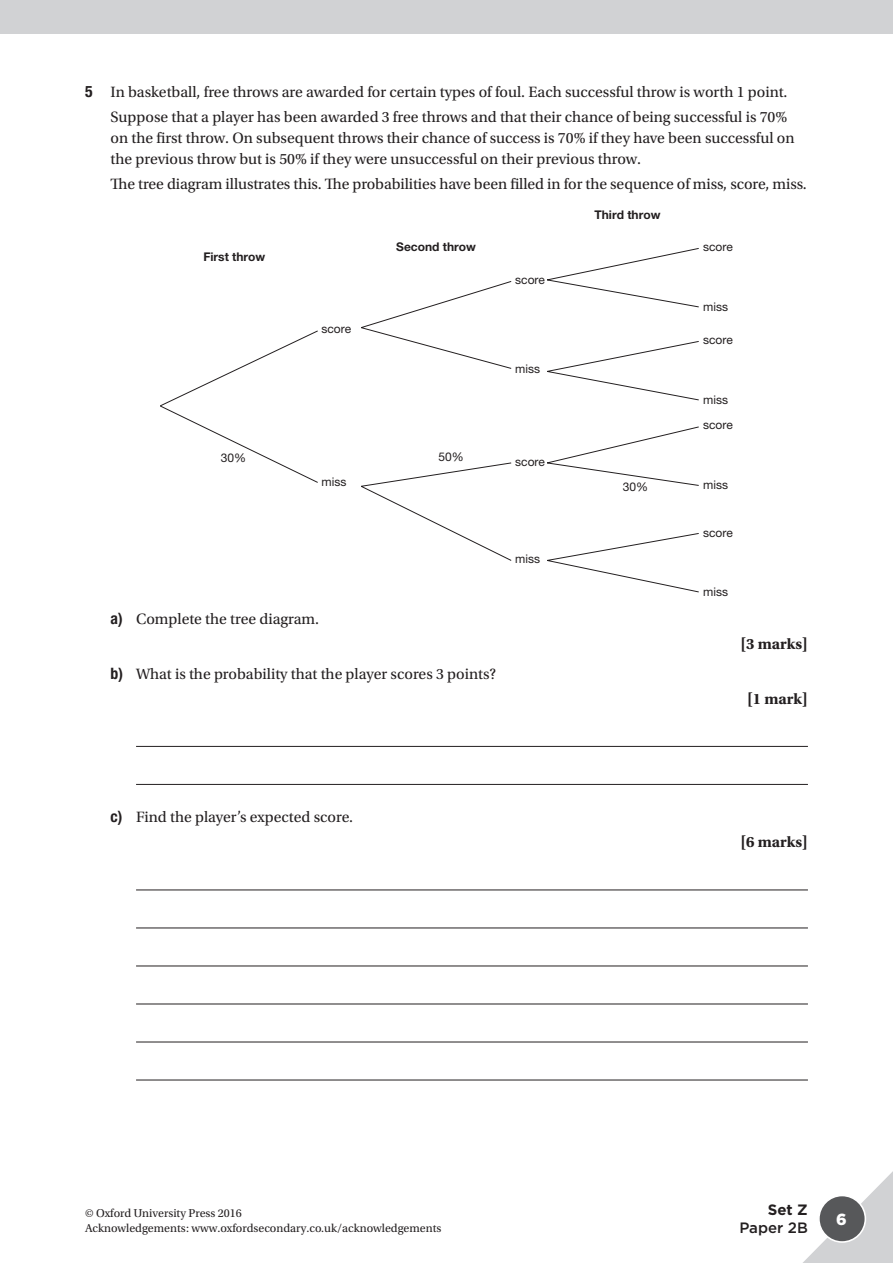
<style>
.page{position:relative;width:893px;height:1263px;background:#fff}
.page>*{position:absolute;margin:0;border:0;box-sizing:border-box;transform-origin:0 0}
.t1{font:900 16.05px "Gotham";color:#fff}
.t2{font:15.75px/25.2px "Utopia Std";color:#231f20;text-align:right}
.t3{font:700 15.75px "Utopia Std";letter-spacing:-.005em;color:#231f20}
.t4{font:500 15px "Gotham";color:#231f20}
.t5{font:700 15px "Gotham";color:#231f20}
.t6{font:12px/15px "Utopia Std";color:#231f20}
.t7{font:12px/25.3px "Helvetica Neue LT Std";color:#231f20}
.t8{font:700 12px "Helvetica Neue LT Std";color:#231f20}
.s1{font-family:"Helvetica Neue LT Std";font-weight:700;font-stretch:condensed}
</style>
<div class="page">
<div style="left:0;top:0;width:893px;height:34px;background:#d1d2d4"></div>
<svg style="left:803px;top:1171px;width:90px;height:92px"></svg>
<div style="left:819px;top:1195px;width:46px;height:47px;background:#57585a;border-radius:50%"></div>
<div style="left:818px;top:1195px;width:48px;height:48px;border:2px solid #fff;border-radius:50%"></div>
<hr style="left:136px;top:746px;width:672px;height:1px;background:#231f20">
<hr style="left:136px;top:784px;width:672px;height:1px;background:#231f20">
<hr style="left:136px;top:889px;width:672px;height:1px;background:#231f20">
<hr style="left:136px;top:927px;width:672px;height:1px;background:#231f20">
<hr style="left:136px;top:965px;width:672px;height:1px;background:#231f20">
<hr style="left:136px;top:1003px;width:672px;height:1px;background:#231f20">
<hr style="left:136px;top:1041px;width:672px;height:1px;background:#231f20">
<hr style="left:136px;top:1080px;width:672px;height:1px;background:#231f20">
<svg style="left:160px;top:281px;width:352px;height:202px"></svg>
<svg style="left:360px;top:462px;width:152px;height:99px"></svg>
<svg style="left:547px;top:248px;width:152px;height:60px"></svg>
<svg style="left:547px;top:341px;width:152px;height:60px"></svg>
<svg style="left:547px;top:426px;width:152px;height:60px"></svg>
<svg style="left:547px;top:533px;width:152px;height:60px"></svg>
<p class="t2" style="left:85px;top:79px;width:704px"><span class="s1">5</span> In basketball, free throws are awarded for certain types of foul. Each successful throw is worth 1 point.<br>Suppose that a player has been awarded 3 free throws and that their chance of being successful is 70%</p>
<p class="t2" style="left:111px;top:127px;width:685px;line-height:21px;text-align:left">on the first throw. On subsequent throws their chance of success is 70% if they have been successful on the previous throw but is 50% if they were unsuccessful on their previous throw.</p>
<p class="t2" style="left:111px;top:172px;width:698px">The tree diagram illustrates this. The probabilities have been filled in for the sequence of miss, score, miss.</p>
<p class="t8" style="left:203px;top:249px;width:63px">First throw</p>
<p class="t7" style="left:321px;top:316px;width:31px">score</p>
<p class="t8" style="left:396px;top:239px;width:81px">Second throw</p>
<p class="t7" style="left:515px;top:267px;width:31px">score</p>
<p class="t7" style="left:515px;top:355px;width:26px">miss</p>
<p class="t7" style="left:221px;top:445px;width:27px">30%</p>
<p class="t7" style="left:321px;top:469px;width:26px">miss</p>
<p class="t7" style="left:438px;top:444px;width:27px">50%</p>
<p class="t7" style="left:515px;top:448px;width:31px">score</p>
<p class="t2" style="left:111px;top:606px;width:210px"><span class="s1">a)</span> Complete the tree diagram.</p>
<p class="t2" style="left:111px;top:661px;width:387px"><span class="s1">b)</span> What is the probability that the player scores 3 points?</p>
<p class="t7" style="left:515px;top:546px;width:26px">miss</p>
<p class="t2" style="left:111px;top:805px;width:244px"><span class="s1">c)</span> Find the player’s expected score.</p>
<p class="t8" style="left:594px;top:207px;width:67px">Third throw</p>
<p class="t7" style="left:623px;top:474px;width:27px">30%</p>
<p class="t7" style="left:703px;top:234px;width:31px">score</p>
<p class="t7" style="left:703px;top:293px;width:26px">miss</p>
<p class="t7" style="left:703px;top:327px;width:31px">score</p>
<p class="t7" style="left:703px;top:387px;width:31px">miss score</p>
<p class="t7" style="left:703px;top:472px;width:26px">miss</p>
<p class="t7" style="left:703px;top:519px;width:31px">score</p>
<p class="t7" style="left:703px;top:579px;width:26px">miss</p>
<p class="t3" style="left:741px;top:635px;width:69px">[3 marks]</p>
<p class="t3" style="left:747px;top:689px;width:62px">[1 mark]</p>
<p class="t3" style="left:741px;top:833px;width:69px">[6 marks]</p>
<p class="t5" style="left:768px;top:1199px;width:42px">Set Z</p>
<p class="t4" style="left:739px;top:1219px;width:70px">Paper 2B</p>
<p class="t6" style="left:85px;top:1206px;width:358px">© Oxford University Press 2016<br>Acknowledgements: www.oxfordsecondary.co.uk/acknowledgements</p>
<p class="t1" style="left:836px;top:1210px;width:12px">6</p>
</div>
